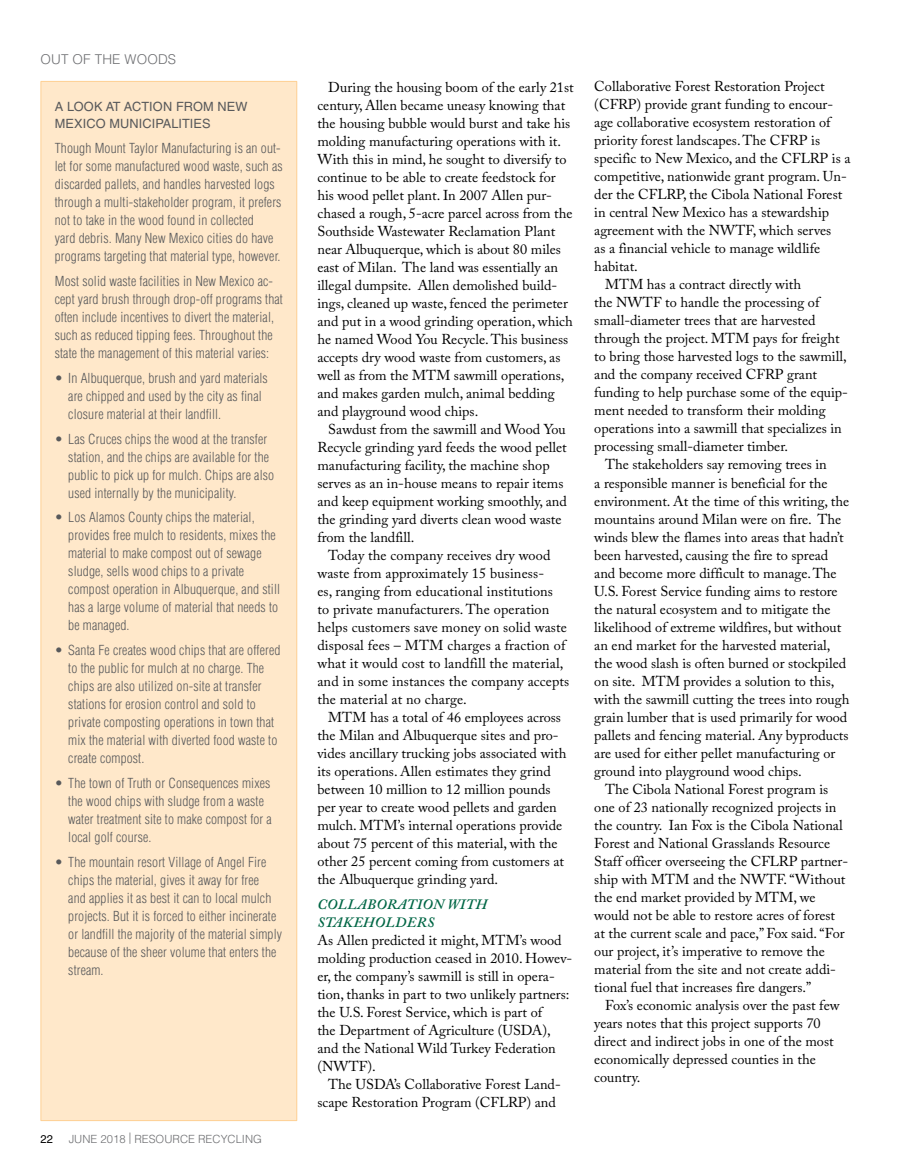
<style>
.page{position:relative;width:905px;height:1175px;background:#fff}
.page>*{position:absolute;margin:0;border:0;box-sizing:border-box;transform-origin:0 0}
.t1{font:14.25px/18px "Adobe Caslon Pro";color:#000}
.t2{font:italic 600 14.25px/18px "Adobe Caslon Pro";letter-spacing:.025em;color:#006645}
.t3{font:300 condensed 13.5px/18px "Helvetica LT Std";letter-spacing:.01em;color:#58595b}
.t4{font:300 13.5px "Helvetica LT Std";letter-spacing:.01em;color:#6d6e71}
.t5{font:12.75px/17.2px "Helvetica LT Std";letter-spacing:.01em;color:#58595b}
.t6{font:300 11.25px "Helvetica LT Std";color:#6d6e71}
.t7{font:11.25px "Helvetica LT Std";color:#000}
</style>
<div class="page">
<div style="left:41px;top:81px;width:256px;height:1039px;background:#ffe8ca"></div>
<p class="t4" style="left:40px;top:50px;width:137px">OUT OF THE WOODS</p>
<p class="t5" style="left:55px;top:98px;width:194px">A LOOK AT ACTION FROM NEW<br>MEXICO MUNICIPALITIES</p>
<p class="t3" style="left:55px;top:139px;width:229px">Though Mount Taylor Manufacturing is an out&shy;let for some manufactured wood waste, such as discarded pallets, and handles harvested logs through a multi-stakeholder program, it prefers not to take in the wood found in collected<br>yard debris. Many New Mexico cities do have programs targeting that material type, however.</p>
<p class="t3" style="left:55px;top:272px;width:229px">Most solid waste facilities in New Mexico ac&shy;cept yard brush through drop-off programs that often include incentives to divert the material, such as reduced tipping fees. Throughout the state the management of this material varies:</p>
<p class="t3" style="left:68px;top:369px;width:201px;text-indent:-14px">• In Albuquerque, brush and yard materials are chipped and used by the city as final closure material at their landfill.</p>
<p class="t3" style="left:68px;top:429px;width:207px;text-indent:-14px">• Las Cruces chips the wood at the transfer station, and the chips are available for the public to pick up for mulch. Chips are also used internally by the municipality.</p>
<p class="t3" style="left:68px;top:508px;width:213px;text-indent:-14px">• Los Alamos County chips the material, provides free mulch to residents, mixes the material to make compost out of sewage sludge, sells wood chips to a private compost operation in Albuquerque, and still has a large volume of material that needs to be managed.</p>
<p class="t3" style="left:68px;top:641px;width:213px;text-indent:-14px">• Santa Fe creates wood chips that are offered to the public for mulch at no charge. The chips are also utilized on-site at transfer stations for erosion control and sold to private composting operations in town that mix the material with diverted food waste to create compost.</p>
<p class="t3" style="left:68px;top:774px;width:205px;text-indent:-14px">• The town of Truth or Consequences mixes the wood chips with sludge from a waste water treatment site to make compost for a local golf course.</p>
<p class="t3" style="left:68px;top:852px;width:215px;text-indent:-14px">• The mountain resort Village of Angel Fire chips the material, gives it away for free<br>and applies it as best it can to local mulch projects. But it is forced to either incinerate or landfill the majority of the material simply because of the sheer volume that enters the stream.</p>
<p class="t7" style="left:40px;top:1132px;width:14px">22</p>
<p class="t6" style="left:69px;top:1131px;width:195px">JUNE 2018 | RESOURCE RECYCLING</p>
<p class="t1" style="left:317px;top:78px;width:258px;text-indent:11px">During the housing boom of the early 21st century, Allen became uneasy knowing that the housing bubble would burst and take his molding manufacturing operations with it.<br>With this in mind, he sought to diversify to continue to be able to create feedstock for his wood pellet plant. In 2007 Allen pur&shy;chased a rough, 5-acre parcel across from the Southside Wastewater Reclamation Plant near Albuquerque, which is about 80 miles east of Milan. The land was essentially an illegal dumpsite. Allen demolished build&shy;ings, cleaned up waste, fenced the perimeter and put in a wood grinding operation, which he named Wood You Recycle. This business accepts dry wood waste from customers, as well as from the MTM sawmill operations, and makes garden mulch, animal bedding and playground wood chips.</p>
<p class="t1" style="left:317px;top:420px;width:251px;text-indent:11px">Sawdust from the sawmill and Wood You Recycle grinding yard feeds the wood pellet manufacturing facility, the machine shop serves as an in-house means to repair items and keep equipment working smoothly, and the grinding yard diverts clean wood waste from the landfill.</p>
<p class="t1" style="left:317px;top:545px;width:253px;text-indent:11px">Today the company receives dry wood waste from approximately 15 business-<br>es, ranging from educational institutions<br>to private manufacturers. The operation helps customers save money on solid waste disposal fees – MTM charges a fraction of what it would cost to landfill the material, and in some instances the company accepts the material at no charge.</p>
<p class="t1" style="left:317px;top:707px;width:250px;text-indent:11px">MTM has a total of 46 employees across the Milan and Albuquerque sites and pro&shy;vides ancillary trucking jobs associated with its operations. Allen estimates they grind between 10 million to 12 million pounds per year to create wood pellets and garden mulch. MTM’s internal operations provide about 75 percent of this material, with the other 25 percent coming from customers at the Albuquerque grinding yard.</p>
<p class="t2" style="left:317px;top:894px;width:171px">COLLABORATION WITH<br>STAKEHOLDERS</p>
<p class="t1" style="left:317px;top:930px;width:256px">As Allen predicted it might, MTM’s wood molding production ceased in 2010. Howev&shy;er, the company’s sawmill is still in opera&shy;tion, thanks in part to two unlikely partners: the U.S. Forest Service, which is part of<br>the Department of Agriculture (USDA), and the National Wild Turkey Federation (NWTF).</p>
<p class="t1" style="left:317px;top:1074px;width:245px;text-indent:11px">The USDA’s Collaborative Forest Land&shy;scape Restoration Program (CFLRP) and</p>
<p class="t1" style="left:594px;top:77px;width:232px">Collaborative Forest Restoration Project</p>
<p class="t1" style="left:594px;top:95px;width:240px">(CFRP) provide grant funding to encour-</p>
<p class="t1" style="left:594px;top:113px;width:238px">age collaborative ecosystem restoration of</p>
<p class="t1" style="left:594px;top:131px;width:227px">priority forest landscapes. The CFRP is</p>
<p class="t1" style="left:594px;top:149px;width:258px">specific to New Mexico, and the CFLRP is a</p>
<p class="t1" style="left:594px;top:167px;width:254px">competitive, nationwide grant program. Un-</p>
<p class="t1" style="left:594px;top:185px;width:249px">der the CFLRP, the Cibola National Forest</p>
<p class="t1" style="left:594px;top:203px;width:236px">in central New Mexico has a stewardship</p>
<p class="t1" style="left:594px;top:221px;width:238px">agreement with the NWTF, which serves</p>
<p class="t1" style="left:594px;top:239px;width:227px">as a financial vehicle to manage wildlife</p>
<p class="t1" style="left:594px;top:257px;width:45px">habitat.</p>
<p class="t1" style="left:605px;top:275px;width:197px">MTM has a contract directly with</p>
<p class="t1" style="left:594px;top:293px;width:227px">the NWTF to handle the processing of</p>
<p class="t1" style="left:594px;top:311px;width:223px">small-diameter trees that are harvested</p>
<p class="t1" style="left:594px;top:329px;width:247px">through the project. MTM pays for freight</p>
<p class="t1" style="left:594px;top:347px;width:254px">to bring those harvested logs to the sawmill,</p>
<p class="t1" style="left:594px;top:365px;width:224px">and the company received CFRP grant</p>
<p class="t1" style="left:594px;top:383px;width:255px">funding to help purchase some of the equip-</p>
<p class="t1" style="left:594px;top:401px;width:233px">ment needed to transform their molding</p>
<p class="t1" style="left:594px;top:419px;width:249px">operations into a sawmill that specializes in</p>
<p class="t1" style="left:594px;top:437px;width:195px">processing small-diameter timber.</p>
<p class="t1" style="left:605px;top:455px;width:223px">The stakeholders say removing trees in</p>
<p class="t1" style="left:594px;top:473px;width:235px">a responsible manner is beneficial for the</p>
<p class="t1" style="left:594px;top:491px;width:256px">environment. At the time of this writing, the</p>
<p class="t1" style="left:594px;top:509px;width:248px">mountains around Milan were on fire. The</p>
<p class="t1" style="left:594px;top:527px;width:251px">winds blew the flames into areas that hadn’t</p>
<p class="t1" style="left:594px;top:545px;width:235px">been harvested, causing the fire to spread</p>
<p class="t1" style="left:594px;top:563px;width:244px">and become more difficult to manage. The</p>
<p class="t1" style="left:594px;top:581px;width:245px">U.S. Forest Service funding aims to restore</p>
<p class="t1" style="left:594px;top:599px;width:238px">the natural ecosystem and to mitigate the</p>
<p class="t1" style="left:594px;top:617px;width:248px">likelihood of extreme wildfires, but without</p>
<p class="t1" style="left:594px;top:635px;width:238px">an end market for the harvested material,</p>
<p class="t1" style="left:594px;top:653px;width:253px">the wood slash is often burned or stockpiled</p>
<p class="t1" style="left:594px;top:671px;width:241px">on site. MTM provides a solution to this,</p>
<p class="t1" style="left:594px;top:689px;width:256px">with the sawmill cutting the trees into rough</p>
<p class="t1" style="left:594px;top:707px;width:254px">grain lumber that is used primarily for wood</p>
<p class="t1" style="left:594px;top:725px;width:256px">pallets and fencing material. Any byproducts</p>
<p class="t1" style="left:594px;top:743px;width:242px">are used for either pellet manufacturing or</p>
<p class="t1" style="left:594px;top:761px;width:209px">ground into playground wood chips.</p>
<p class="t1" style="left:605px;top:779px;width:225px">The Cibola National Forest program is</p>
<p class="t1" style="left:594px;top:797px;width:244px">one of 23 nationally recognized projects in</p>
<p class="t1" style="left:594px;top:815px;width:250px">the country. Ian Fox is the Cibola National</p>
<p class="t1" style="left:594px;top:833px;width:237px">Forest and National Grasslands Resource</p>
<p class="t1" style="left:594px;top:851px;width:255px">Staff officer overseeing the CFLRP partner-</p>
<p class="t1" style="left:594px;top:869px;width:253px">ship with MTM and the NWTF. “Without</p>
<p class="t1" style="left:594px;top:887px;width:223px">the end market provided by MTM, we</p>
<p class="t1" style="left:594px;top:905px;width:242px">would not be able to restore acres of forest</p>
<p class="t1" style="left:594px;top:923px;width:252px">at the current scale and pace,” Fox said. “For</p>
<p class="t1" style="left:594px;top:941px;width:232px">our project, it’s imperative to remove the</p>
<p class="t1" style="left:594px;top:959px;width:243px">material from the site and not create addi-</p>
<p class="t1" style="left:594px;top:977px;width:218px">tional fuel that increases fire dangers.”</p>
<p class="t1" style="left:605px;top:995px;width:236px">Fox’s economic analysis over the past few</p>
<p class="t1" style="left:594px;top:1013px;width:228px">years notes that this project supports 70</p>
<p class="t1" style="left:594px;top:1031px;width:241px">direct and indirect jobs in one of the most</p>
<p class="t1" style="left:594px;top:1049px;width:223px">economically depressed counties in the</p>
<p class="t1" style="left:594px;top:1067px;width:48px">country.</p>
</div>
